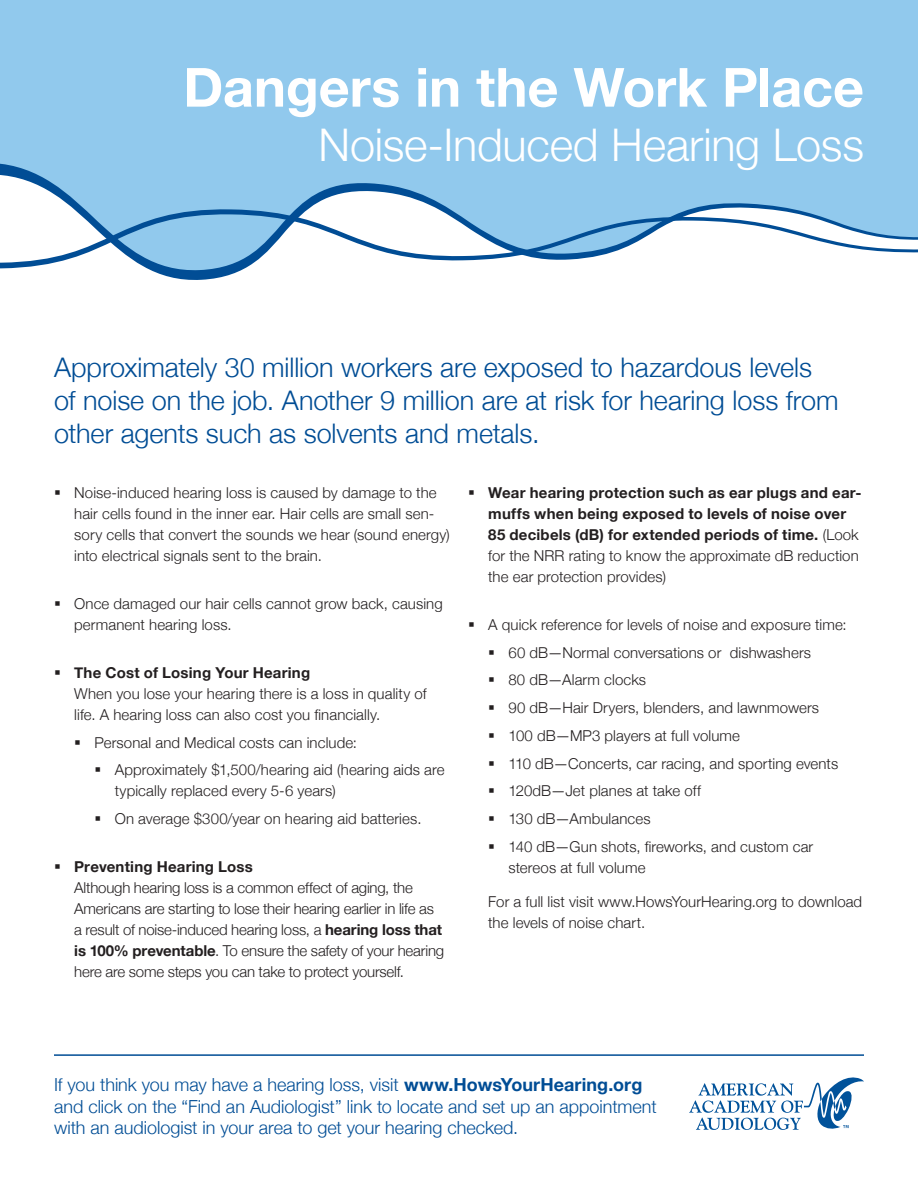
<style>
.page{position:relative;width:918px;height:1188px;background:#fff}
.page>*{position:absolute;margin:0;border:0;box-sizing:border-box;transform-origin:0 0}
.t1{font:700 54px "Helvetica Neue";color:#fff}
.t2{font:300 45px "Helvetica Neue";letter-spacing:-.005em;color:#fff}
.Head{font:300 27px/33px "Helvetica Neue";color:#014d95}
.t3{font:300 18px/21.6px "Helvetica Neue";color:#014d95}
.Text{font:300 15px/21px "Helvetica Neue";letter-spacing:-.01em;color:#231f20}
.Bullets_01{font:300 15px/21px "Helvetica Neue";letter-spacing:.005em;color:#231f20}
.Bullets_02{font:300 15px/21px "Helvetica Neue";letter-spacing:.005em;color:#231f20}
.Bullets_01-2{font:700 15px/21px "Helvetica Neue";letter-spacing:.015em;color:#231f20}
.Bullets_03{font:300 15px/21px "Helvetica Neue";letter-spacing:.01em;color:#231f20}
.s1{font-weight:700}
.s2{font-weight:300}
</style>
<div class="page">
<div style="left:0;top:0;width:918px;height:163px;background:#91c9ed"></div>
<hr style="left:54px;top:1054px;width:810px;height:2px;background:#014d95">
<svg style="left:689px;top:1077px;width:175px;height:53px"></svg>
<svg style="left:0;top:163px;width:918px;height:117px;fill:#91c9ed"></svg>
<svg style="left:0;top:202px;width:918px;height:67px"></svg>
<p class="t1" style="left:183px;top:54px;width:682px">Dangers in the Work Place</p>
<p class="t2" style="left:319px;top:117px;width:547px">Noise-Induced Hearing Loss</p>
<p class="Head" style="left:54px;top:350px;width:786px">Approximately 30 million workers are exposed to hazardous levels of noise on the job. Another 9 million are at risk for hearing loss from other agents such as solvents and metals.</p>
<p class="Bullets_01" style="left:74px;top:482px;width:377px">Noise-induced hearing loss is caused by damage to the hair cells found in the inner ear. Hair cells are small sen&shy;sory cells that convert the sounds we hear (sound energy) into electrical signals sent to the brain.</p>
<p class="Bullets_01" style="left:74px;top:593px;width:370px">Once damaged our hair cells cannot grow back, causing permanent hearing loss.</p>
<p class="Bullets_01-2" style="left:74px;top:662px;width:237px">The Cost of Losing Your Hearing</p>
<p class="Text" style="left:74px;top:683px;width:354px">When you lose your hearing there is a loss in quality of life. A hearing loss can also cost you financially.</p>
<p class="Bullets_02" style="left:94px;top:731px;width:264px">Personal and Medical costs can include:</p>
<p class="Bullets_03" style="left:115px;top:759px;width:331px">Approximately $1,500/hearing aid (hearing aids are typically replaced every 5-6 years)</p>
<p class="Bullets_03" style="left:115px;top:808px;width:308px">On average $300/year on hearing aid batteries.</p>
<p class="Bullets_01-2" style="left:74px;top:856px;width:180px">Preventing Hearing Loss</p>
<p class="Text" style="left:74px;top:877px;width:372px">Although hearing loss is a common effect of aging, the Americans are starting to lose their hearing earlier in life as a result of noise-induced hearing loss, a <span class="s1">hearing loss that is 100% preventable</span>. To ensure the safety of your hearing here are some steps you can take to protect yourself.</p>
<p class="Bullets_01-2" style="left:488px;top:482px;width:375px">Wear hearing protection such as ear plugs and ear&shy;muffs when being exposed to levels of noise over 85 decibels (dB) for extended periods of time. <span class="s2">(Look for the NRR rating to know the approximate dB reduction the ear protection provides)</span></p>
<p class="Bullets_01" style="left:488px;top:614px;width:360px">A quick reference for levels of noise and exposure time:</p>
<p class="Bullets_02" style="left:508px;top:642px;width:304px">60 dB—Normal conversations or dishwashers</p>
<p class="Bullets_02" style="left:508px;top:669px;width:139px">80 dB—Alarm clocks</p>
<p class="Bullets_02" style="left:508px;top:697px;width:312px">90 dB—Hair Dryers, blenders, and lawnmowers</p>
<p class="Bullets_02" style="left:508px;top:725px;width:233px">100 dB—MP3 players at full volume</p>
<p class="Bullets_02" style="left:508px;top:753px;width:331px">110 dB—Concerts, car racing, and sporting events</p>
<p class="Bullets_02" style="left:508px;top:780px;width:194px">120dB—Jet planes at take off</p>
<p class="Bullets_02" style="left:508px;top:808px;width:144px">130 dB—Ambulances</p>
<p class="Bullets_02" style="left:508px;top:836px;width:306px">140 dB—Gun shots, fireworks, and custom car stereos at full volume</p>
<p class="Text" style="left:488px;top:891px;width:375px">For a full list visit www.HowsYourHearing.org to download the levels of noise chart.</p>
<p class="t3" style="left:54px;top:1073px;width:604px">If you think you may have a hearing loss, visit <span class="s1">www.HowsYourHearing.org </span>and click on the “Find an Audiologist” link to locate and set up an appointment with an audiologist in your area to get your hearing checked.</p>
</div>
